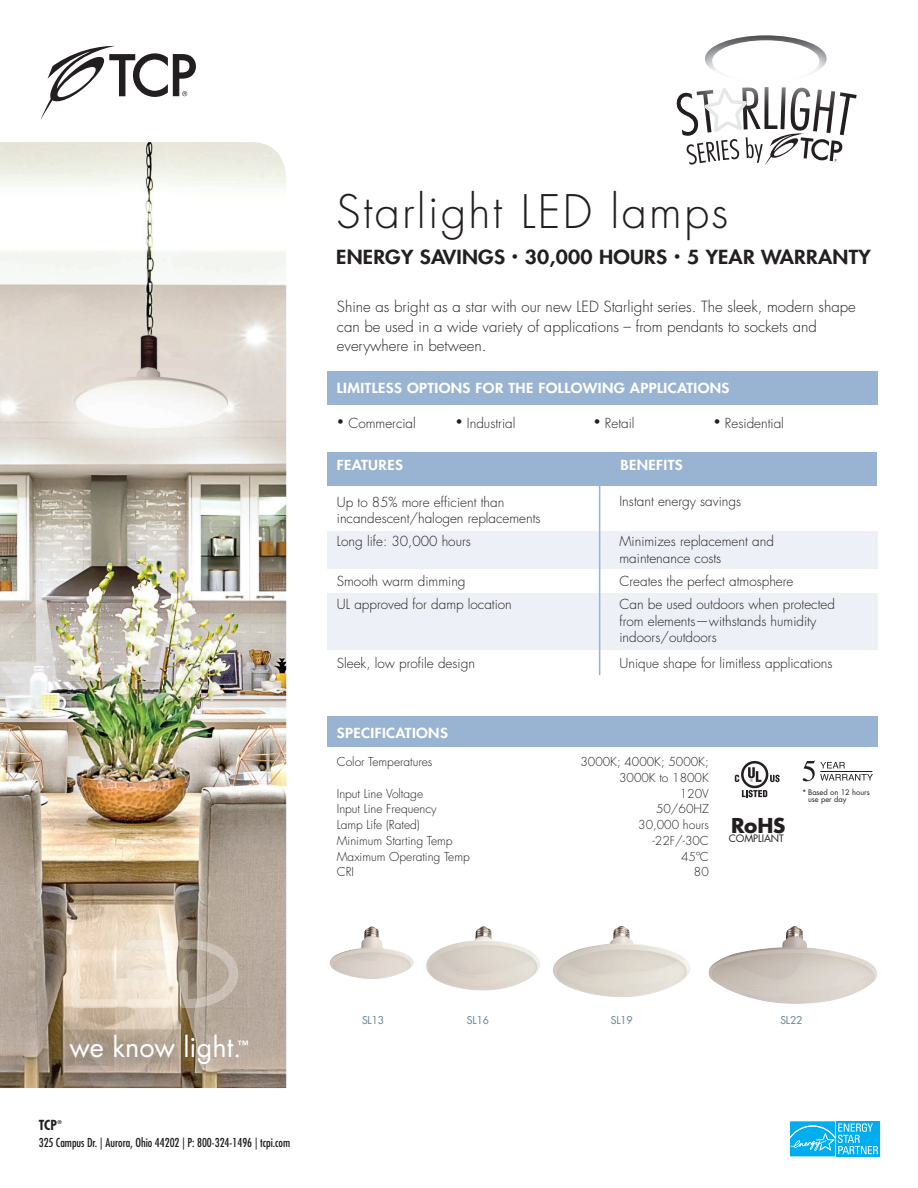
<style>
.page{position:relative;width:918px;height:1188px;background:#fff}
.page>*{position:absolute;margin:0;border:0;box-sizing:border-box;transform-origin:0 0}
.t1{font:300 45px "Futura Std";letter-spacing:.05em;color:#231f20}
.t2{font:27px "Futura Std";color:#fff}
.t3{font:700 19.95px "Futura Std";color:#231f20}
.t4{font:800 18.9px "Futura Std";letter-spacing:.01em;color:#231f20;scale:1.11 1}
.t5{font:300 15px/19.5px "Futura Std";color:#231f20}
.t6{font:300 13.5px/16.5px "Futura Std";color:#231f20}
.t7{font:800 13.5px "Futura Std";letter-spacing:.025em;color:#fff;scale:1.11 1}
.t8{font:700 condensed 13.5px "Futura Std";color:#231f20}
.t9{font:300 12px "Futura Std";color:#231f20}
.t10{font:condensed 12px "Futura Std";color:#231f20}
.t11{font:800 11.1px "Futura Std";color:#fff}
.t12{font:500 10.5px "Futura Std";color:#6b8b9e}
.t13{font:10.05px "Futura Std";letter-spacing:-.01em;color:#231f20}
.t14{font:7.5px/7.5px "Futura Std";color:#231f20}
.t15{font:700 condensed 5.25px "Futura Std";color:#231f20}
.s1{font-size:12px}
</style>
<div class="page">
<img style="left:0;top:142px;width:286px;height:946px">
<svg style="left:790px;top:1121px;width:90px;height:36px;background:#2ebcf1"></svg>
<svg style="left:41px;top:46px;width:155px;height:73px"></svg>
<svg style="left:676px;top:35px;width:181px;height:131px"></svg>
<svg style="left:71px;top:940px;width:47px;height:68px;background:#eddcc7"></svg>
<svg style="left:126px;top:970px;width:45px;height:8px"></svg>
<div style="left:126px;top:999px;width:45px;height:9px;background:#f4ebde;border-radius:4px"></div>
<svg style="left:126px;top:940px;width:45px;height:9px"></svg>
<svg style="left:179px;top:940px;width:59px;height:68px;background:#b3a698"></svg>
<div style="left:327px;top:371px;width:551px;height:34px;background:#99b3d3"></div>
<div style="left:327px;top:452px;width:550px;height:34px;background:#99b3d3"></div>
<div style="left:327px;top:531px;width:551px;height:38px;background:#edf1f7"></div>
<div style="left:327px;top:594px;width:551px;height:56px;background:#edf1f7"></div>
<hr style="left:599px;top:467px;width:1px;height:208px;background:#99b3d3">
<div style="left:327px;top:716px;width:551px;height:31px;background:#99b3d3"></div>
<svg style="left:735px;top:761px;width:45px;height:36px"></svg>
<svg style="left:803px;top:760px;width:70px;height:21px"></svg>
<img style="left:330px;top:926px;width:84px;height:53px">
<img style="left:426px;top:926px;width:114px;height:65px">
<img style="left:553px;top:926px;width:138px;height:71px">
<img style="left:708px;top:926px;width:169px;height:78px">
<p class="t1" style="left:336px;top:184px;width:394px">Starlight LED lamps</p>
<p class="t4" style="left:336px;top:245px;width:483px">ENERGY SAVINGS <sup>•</sup> 30,000 HOURS <sup>•</sup> 5 YEAR WARRANTY</p>
<p class="t5" style="left:337px;top:298px;width:521px">Shine as bright as a star with our new LED Starlight series. The sleek, modern shape can be used in a wide variety of applications – from pendants to sockets and everywhere in between.</p>
<p class="t7" style="left:337px;top:380px;width:355px">LIMITLESS OPTIONS FOR THE FOLLOWING APPLICATIONS</p>
<p class="t6" style="left:337px;top:415px;width:81px"><span class="s1">•</span> Commercial</p>
<p class="t6" style="left:455px;top:415px;width:62px"><span class="s1">•</span> Industrial</p>
<p class="t6" style="left:593px;top:415px;width:43px"><span class="s1">•</span> Retail</p>
<p class="t6" style="left:713px;top:415px;width:72px"><span class="s1">•</span> Residential</p>
<p class="t7" style="left:337px;top:456px;width:61px">FEATURES</p>
<p class="t7" style="left:620px;top:456px;width:58px">BENEFITS</p>
<p class="t6" style="left:337px;top:494px;width:205px">Up to 85% more efficient than incandescent/halogen replacements</p>
<p class="t6" style="left:337px;top:534px;width:136px">Long life: 30,000 hours</p>
<p class="t6" style="left:337px;top:573px;width:130px">Smooth warm dimming</p>
<p class="t6" style="left:337px;top:597px;width:177px">UL approved for damp location</p>
<p class="t6" style="left:619px;top:493px;width:123px">Instant energy savings</p>
<p class="t6" style="left:619px;top:534px;width:156px">Minimizes replacement and maintenance costs</p>
<p class="t6" style="left:619px;top:573px;width:175px">Creates the perfect atmosphere</p>
<p class="t6" style="left:619px;top:597px;width:217px">Can be used outdoors when protected from elements—withstands humidity indoors/outdoors</p>
<p class="t6" style="left:619px;top:655px;width:215px">Unique shape for limitless applications</p>
<p class="t6" style="left:337px;top:655px;width:140px">Sleek, low profile design</p>
<p class="t7" style="left:337px;top:725px;width:102px">SPECIFICATIONS</p>
<p class="t9" style="left:337px;top:754px;width:97px">Color Temperatures</p>
<p class="t9" style="left:580px;top:754px;width:130px">3000K; 4000K; 5000K;</p>
<p class="t9" style="left:619px;top:770px;width:91px">3000K to 1800K</p>
<p class="t9" style="left:337px;top:786px;width:88px">Input Line Voltage</p>
<p class="t9" style="left:680px;top:786px;width:30px">120V</p>
<p class="t9" style="left:337px;top:802px;width:101px">Input Line Frequency</p>
<p class="t9" style="left:656px;top:802px;width:54px">50/60HZ</p>
<p class="t9" style="left:337px;top:817px;width:84px">Lamp Life (Rated)</p>
<p class="t9" style="left:638px;top:817px;width:72px">30,000 hours</p>
<p class="t9" style="left:337px;top:833px;width:117px">Minimum Starting Temp</p>
<p class="t9" style="left:653px;top:833px;width:58px">-22F/-30C</p>
<p class="t9" style="left:337px;top:849px;width:134px">Maximum Operating Temp</p>
<p class="t9" style="left:681px;top:849px;width:29px">45ºC</p>
<p class="t9" style="left:337px;top:865px;width:19px">CRI</p>
<p class="t9" style="left:694px;top:865px;width:16px">80</p>
<p class="t3" style="left:731px;top:812px;width:56px">RoHS</p>
<p class="t13" style="left:729px;top:832px;width:57px">COMPLIANT</p>
<p class="t14" style="left:808px;top:788px;width:63px;text-indent:-6px">* Based on 12 hours use per day</p>
<p class="t2" style="left:69px;top:1030px;width:174px">we know light.</p>
<p class="t11" style="left:238px;top:1038px;width:13px">™</p>
<p class="t8" style="left:39px;top:1117px;width:20px">TCP</p>
<p class="t15" style="left:57px;top:1119px;width:6px">®</p>
<p class="t10" style="left:39px;top:1135px;width:253px">325 Campus Dr. | Aurora, Ohio 44202 | P: 800-324-1496 | tcpi.com</p>
<p class="t12" style="left:362px;top:1014px;width:23px">SL13</p>
<p class="t12" style="left:467px;top:1014px;width:23px">SL16</p>
<p class="t12" style="left:611px;top:1014px;width:23px">SL19</p>
<p class="t12" style="left:780px;top:1014px;width:23px">SL22</p>
</div>
